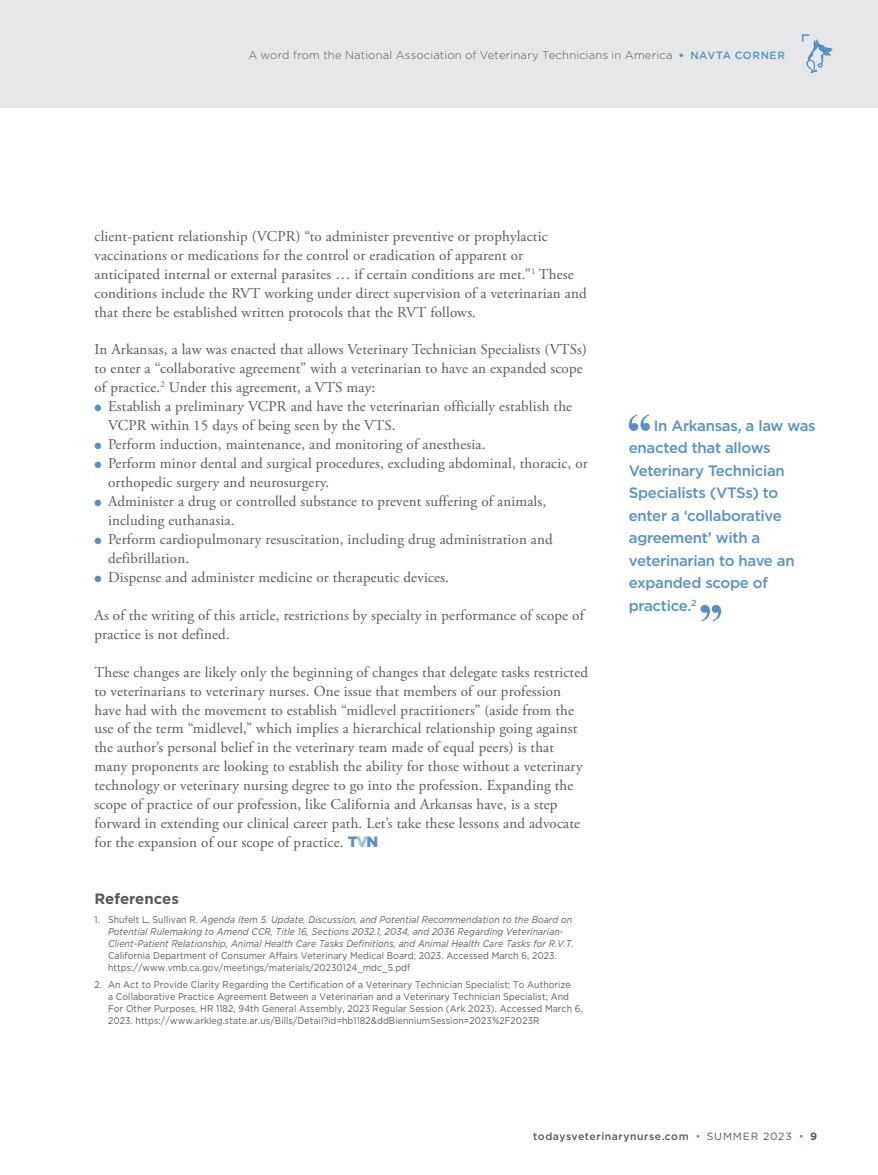
<style>
.page{position:relative;width:878px;height:1175px;background:#fff}
.page>*{position:absolute;margin:0;border:0;box-sizing:border-box;transform-origin:0 0}
.t1{font:15px/18.9px "Adobe Garamond Pro";letter-spacing:.01em;color:#58595b}
.t2{font:500 15px/22.5px "Gotham";letter-spacing:-.02em;color:#5691c6}
.t3{font:700 15px "Gotham";color:#58595b}
.t4{font:300 11.25px "Gotham";letter-spacing:.015em;color:#58595b}
.t5{font:500 10.5px "Gotham";letter-spacing:.05em;color:#58595b}
.t6{font:9.75px/12px "Gotham";letter-spacing:.01em;color:#58595b;scale:.9 1}
.t7{font:italic 9.75px/12px "Gotham";letter-spacing:.01em;color:#58595b;scale:.9 1}
.s1{font-weight:900;font-size:10.5px;color:#5691c6}
.s2{font-weight:500;font-size:10.5px;color:#5691c6}
.s3{color:#5691c6}
.s4{font-family:"Gotham";font-weight:900;color:#5691c6}
.s5{font-family:"Gotham";font-weight:900;color:#a6bfdf}
.s6{font-style:normal}
.s7{font-weight:400;color:#5691c6}
.s8{font-weight:400}
.s9{font-weight:700}
</style>
<div class="page">
<div style="left:0;top:0;width:878px;height:108px;background:#e6e7e8"></div>
<svg style="left:801px;top:34px;width:31px;height:39px"></svg>
<svg style="left:628px;top:414px;width:22px;height:17px"></svg>
<svg style="left:700px;top:605px;width:21px;height:16px"></svg>
<p class="t4" style="left:248px;top:50px;width:538px">A word from the National Association of Veterinary Technicians in America <span class="s1">•</span> <span class="s2">NAVTA CORNER</span></p>
<p class="t1" style="left:94px;top:228px;width:493px">client-patient relationship (VCPR) “to administer preventive or prophylactic vaccinations or medications for the control or eradication of apparent or anticipated internal or external parasites … if certain conditions are met.”<sup>1</sup> These conditions include the RVT working under direct supervision of a veterinarian and that there be established written protocols that the RVT follows.</p>
<p class="t1" style="left:94px;top:341px;width:494px">In Arkansas, a law was enacted that allows Veterinary Technician Specialists (VTSs) to enter a “collaborative agreement” with a veterinarian to have an expanded scope of practice.<sup>2</sup> Under this agreement, a VTS may:</p>
<p class="t1" style="left:108px;top:398px;width:465px;text-indent:-14px"><span class="s3">●</span> Establish a preliminary VCPR and have the veterinarian officially establish the<br>VCPR within 15 days of being seen by the VTS.</p>
<p class="t1" style="left:94px;top:436px;width:392px"><span class="s3">●</span> Perform induction, maintenance, and monitoring of anesthesia.</p>
<p class="t1" style="left:108px;top:455px;width:481px;text-indent:-14px"><span class="s3">●</span> Perform minor dental and surgical procedures, excluding abdominal, thoracic, or orthopedic surgery and neurosurgery.</p>
<p class="t1" style="left:108px;top:493px;width:439px;text-indent:-14px"><span class="s3">●</span> Administer a drug or controlled substance to prevent suffering of animals, including euthanasia.</p>
<p class="t1" style="left:108px;top:531px;width:446px;text-indent:-14px"><span class="s3">●</span> Perform cardiopulmonary resuscitation, including drug administration and defibrillation.</p>
<p class="t1" style="left:94px;top:569px;width:356px"><span class="s3">●</span> Dispense and administer medicine or therapeutic devices.</p>
<p class="t1" style="left:94px;top:607px;width:491px">As of the writing of this article, restrictions by specialty in performance of scope of practice is not defined.</p>
<p class="t1" style="left:94px;top:664px;width:495px">These changes are likely only the beginning of changes that delegate tasks restricted to veterinarians to veterinary nurses. One issue that members of our profession have had with the movement to establish “midlevel practitioners” (aside from the use of the term “midlevel,” which implies a hierarchical relationship going against the author’s personal belief in the veterinary team made of equal peers) is that many proponents are looking to establish the ability for those without a veterinary technology or veterinary nursing degree to go into the profession. Expanding the scope of practice of our profession, like California and Arkansas have, is a step forward in extending our clinical career path. Let’s take these lessons and advocate for the expansion of our scope of practice. <span class="s4">T</span><span class="s5">V</span><span class="s4">N</span></p>
<p class="t3" style="left:94px;top:892px;width:86px">References</p>
<p class="t7" style="left:108px;top:914px;width:519px;text-indent:-13px"><span class="s6">1. Shufelt L, Sullivan R.</span> Agenda Item 5. Update, Discussion, and Potential Recommendation to the Board on<br>Potential Rulemaking to Amend CCR, Title 16, Sections 2032.1, 2034, and 2036 Regarding Veterinarian-<br>Client-Patient Relationship, Animal Health Care Tasks Definitions, and Animal Health Care Tasks for R.V.T.</p>
<p class="t6" style="left:108px;top:950px;width:500px">California Department of Consumer Affairs Veterinary Medical Board; 2023. Accessed March 6, 2023. https://www.vmb.ca.gov/meetings/materials/20230124_mdc_5.pdf</p>
<p class="t6" style="left:108px;top:978px;width:529px;text-indent:-13px">2. An Act to Provide Clarity Regarding the Certification of a Veterinary Technician Specialist; To Authorize<br>a Collaborative Practice Agreement Between a Veterinarian and a Veterinary Technician Specialist; And For Other Purposes, HR 1182, 94th General Assembly, 2023 Regular Session (Ark 2023). Accessed March 6, 2023. https://www.arkleg.state.ar.us/Bills/Detail?id=hb1182&amp;ddBienniumSession=2023%2F2023R</p>
<p class="t2" style="left:628px;top:415px;width:188px;text-indent:25px">In Arkansas, a law was enacted that allows<br>Veterinary Technician<br>Specialists (VTSs) to enter a ‘collaborative agreement’ with a veterinarian to have an expanded scope of practice.<sup>2</sup></p>
<p class="t5" style="left:533px;top:1131px;width:285px">todaysveterinarynurse.com <span class="s7">•</span> <span class="s8">SUMMER 2023</span> <span class="s7">•</span> <span class="s9">9</span></p>
</div>
